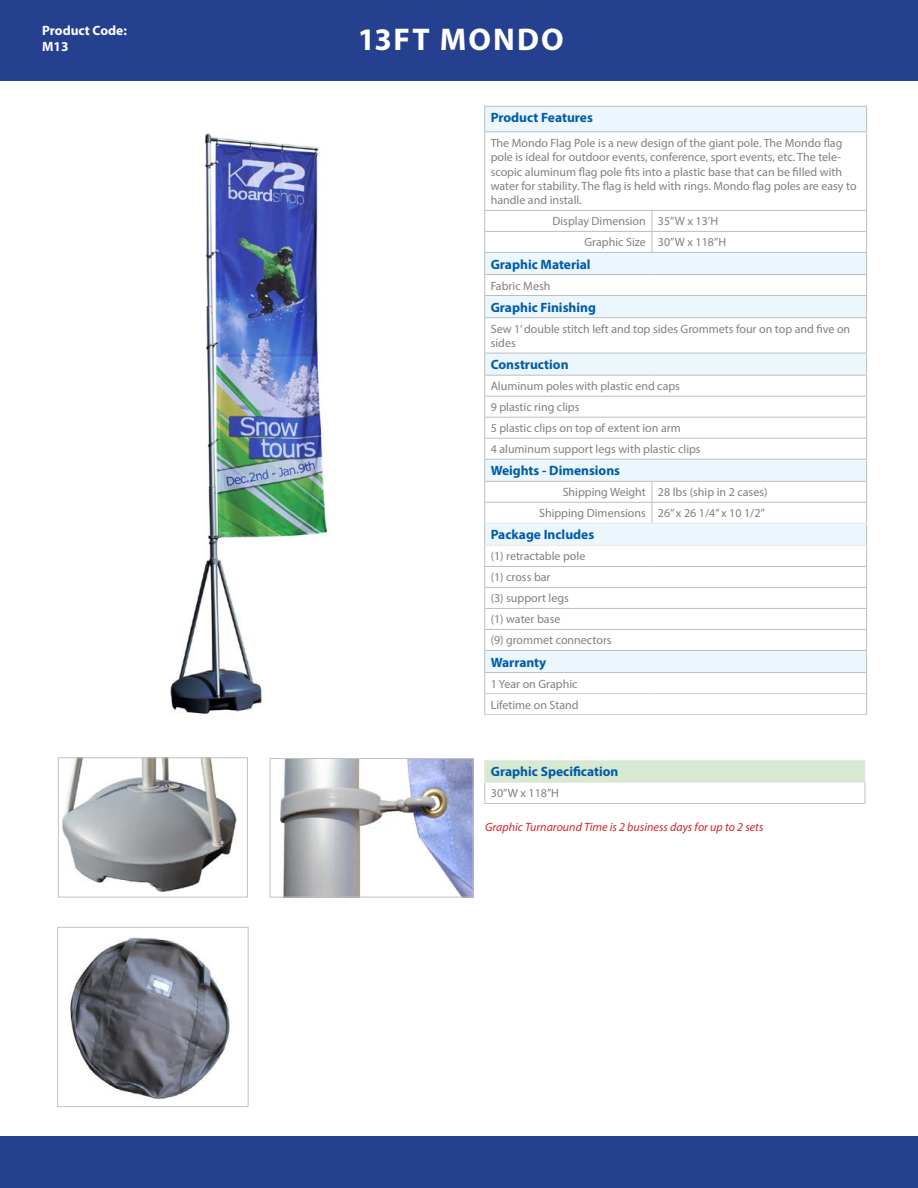
<style>
.page{position:relative;width:918px;height:1188px;background:#fff}
.page>*{position:absolute;margin:0;border:0;box-sizing:border-box;transform-origin:0 0}
.t1{font:700 31.5px "Myriad Pro";letter-spacing:.07em;color:#fff}
.t2{font:700 13.5px "Myriad Pro";color:#005ba8}
.t3{font:700 13.5px/16.2px "Myriad Pro";color:#fff}
.t4{font:12px/21px "Myriad Pro";color:#807f83}
.t5{font:italic 12px "Myriad Pro";color:#d2232a}
</style>
<div class="page">
<div style="left:1px;top:0;width:917px;height:80px;background:#25408f"></div>
<div style="left:1px;top:1136px;width:917px;height:52px;background:#25408f"></div>
<div style="left:485px;top:760px;width:380px;height:22px;background:#d8e9d2"></div>
<hr style="left:484px;top:760px;width:381px;height:1px;background:#ececed">
<hr style="left:484px;top:782px;width:381px;height:1px;background:#ececed">
<svg style="left:484px;top:761px;width:1px;height:42px"></svg>
<svg style="left:865px;top:781px;width:1px;height:22px"></svg>
<hr style="left:484px;top:803px;width:381px;height:1px;background:#bcbec0">
<div style="left:485px;top:107px;width:381px;height:438px;background:#ebf6fd"></div>
<svg style="left:485px;top:132px;width:381px;height:391px"></svg>
<svg style="left:485px;top:546px;width:381px;height:168px"></svg>
<hr style="left:484px;top:106px;width:168px;height:1px;background:#bcbec0">
<svg style="left:484px;top:107px;width:1px;height:24px"></svg>
<hr style="left:652px;top:106px;width:215px;height:1px;background:#bcbec0">
<svg style="left:866px;top:107px;width:1px;height:24px"></svg>
<hr style="left:484px;top:131px;width:168px;height:1px;background:#bcbec0">
<hr style="left:484px;top:132px;width:1px;height:78px;background:#bcbec0">
<hr style="left:652px;top:131px;width:215px;height:1px;background:#bcbec0">
<hr style="left:866px;top:132px;width:1px;height:78px;background:#bcbec0">
<hr style="left:484px;top:672px;width:168px;height:1px;background:#bcbec0">
<hr style="left:652px;top:672px;width:215px;height:1px;background:#bcbec0">
<hr style="left:484px;top:210px;width:168px;height:1px;background:#bcbec0">
<hr style="left:652px;top:210px;width:215px;height:1px;background:#bcbec0">
<hr style="left:484px;top:231px;width:168px;height:1px;background:#bcbec0">
<hr style="left:652px;top:231px;width:215px;height:1px;background:#bcbec0">
<svg style="left:652px;top:211px;width:1px;height:41px"></svg>
<hr style="left:484px;top:252px;width:168px;height:1px;background:#bcbec0">
<hr style="left:652px;top:252px;width:215px;height:1px;background:#bcbec0">
<hr style="left:484px;top:481px;width:168px;height:1px;background:#bcbec0">
<hr style="left:652px;top:481px;width:215px;height:1px;background:#bcbec0">
<hr style="left:484px;top:502px;width:168px;height:1px;background:#bcbec0">
<hr style="left:652px;top:502px;width:215px;height:1px;background:#bcbec0">
<svg style="left:652px;top:482px;width:1px;height:41px"></svg>
<hr style="left:484px;top:523px;width:168px;height:1px;background:#e9e9ea">
<hr style="left:652px;top:523px;width:215px;height:1px;background:#e9e9ea">
<hr style="left:485px;top:693px;width:167px;height:1px;background:#cdced0">
<hr style="left:652px;top:693px;width:214px;height:1px;background:#cdced0">
<hr style="left:484px;top:714px;width:168px;height:1px;background:#cdced0">
<hr style="left:652px;top:714px;width:215px;height:1px;background:#cdced0">
<hr style="left:484px;top:545px;width:168px;height:1px;background:#e9e9ea">
<hr style="left:652px;top:545px;width:215px;height:1px;background:#e9e9ea">
<hr style="left:484px;top:566px;width:168px;height:1px;background:#bcbec0">
<hr style="left:652px;top:566px;width:215px;height:1px;background:#bcbec0">
<hr style="left:484px;top:587px;width:168px;height:1px;background:#bcbec0">
<hr style="left:652px;top:587px;width:215px;height:1px;background:#bcbec0">
<hr style="left:484px;top:608px;width:168px;height:1px;background:#bcbec0">
<hr style="left:652px;top:608px;width:215px;height:1px;background:#bcbec0">
<hr style="left:484px;top:629px;width:168px;height:1px;background:#bcbec0">
<hr style="left:652px;top:629px;width:215px;height:1px;background:#bcbec0">
<hr style="left:484px;top:650px;width:168px;height:1px;background:#bcbec0">
<hr style="left:652px;top:650px;width:215px;height:1px;background:#bcbec0">
<hr style="left:484px;top:274px;width:168px;height:1px;background:#bcbec0">
<svg style="left:484px;top:211px;width:1px;height:106px"></svg>
<hr style="left:652px;top:274px;width:215px;height:1px;background:#bcbec0">
<svg style="left:866px;top:211px;width:1px;height:106px"></svg>
<hr style="left:484px;top:295px;width:168px;height:1px;background:#bcbec0">
<hr style="left:652px;top:295px;width:215px;height:1px;background:#bcbec0">
<hr style="left:484px;top:317px;width:168px;height:1px;background:#bcbec0">
<hr style="left:484px;top:318px;width:1px;height:35px;background:#bcbec0">
<hr style="left:652px;top:317px;width:215px;height:1px;background:#bcbec0">
<hr style="left:866px;top:318px;width:1px;height:35px;background:#bcbec0">
<hr style="left:484px;top:353px;width:168px;height:1px;background:#bcbec0">
<hr style="left:652px;top:353px;width:215px;height:1px;background:#bcbec0">
<hr style="left:484px;top:375px;width:168px;height:1px;background:#bcbec0">
<hr style="left:652px;top:375px;width:215px;height:1px;background:#bcbec0">
<hr style="left:484px;top:396px;width:168px;height:1px;background:#bcbec0">
<hr style="left:652px;top:396px;width:215px;height:1px;background:#bcbec0">
<hr style="left:484px;top:417px;width:168px;height:1px;background:#bcbec0">
<hr style="left:652px;top:417px;width:215px;height:1px;background:#bcbec0">
<hr style="left:484px;top:438px;width:168px;height:1px;background:#bcbec0">
<svg style="left:484px;top:353px;width:1px;height:361px"></svg>
<hr style="left:652px;top:438px;width:215px;height:1px;background:#bcbec0">
<svg style="left:866px;top:353px;width:1px;height:361px"></svg>
<hr style="left:484px;top:459px;width:168px;height:1px;background:#bcbec0">
<hr style="left:652px;top:459px;width:215px;height:1px;background:#bcbec0">
<img style="left:170px;top:133px;width:158px;height:582px">
<img style="left:62px;top:759px;width:175px;height:133px">
<div style="left:58px;top:757px;width:190px;height:140px;border:1px solid #c0c2c4"></div>
<img style="left:280px;top:760px;width:191px;height:135px">
<div style="left:270px;top:758px;width:203px;height:139px;border:1px solid #c0c2c4"></div>
<img style="left:70px;top:937px;width:160px;height:162px">
<div style="left:57px;top:927px;width:192px;height:180px;border:1px solid #c0c2c4"></div>
<p class="t3" style="left:42px;top:22px;width:86px">Product Code:<br>M13</p>
<h1 class="t1" style="left:358px;top:18px;width:208px">13FT MONDO</h1>
<p class="t2" style="left:491px;top:109px;width:104px">Product Features</p>
<p class="t4" style="left:491px;top:135px;width:367px;line-height:14.4px">The Mondo Flag Pole is a new design of the giant pole. The Mondo flag pole is ideal for outdoor events, conference, sport events, etc. The tele&shy;scopic aluminum flag pole fits into a plastic base that can be filled with water for stability. The flag is held with rings. Mondo flag poles are easy to handle and install.</p>
<p class="t4" style="left:585px;top:211px;width:143px;text-indent:-32px">Display Dimension 35”W x 13’H<br>Graphic Size 30”W x 118”H</p>
<p class="t2" style="left:491px;top:255px;width:102px">Graphic Material</p>
<p class="t4" style="left:491px;top:275px;width:61px">Fabric Mesh</p>
<p class="t2" style="left:491px;top:298px;width:107px">Graphic Finishing</p>
<p class="t4" style="left:491px;top:321px;width:361px;line-height:14.4px">Sew 1’ double stitch left and top sides Grommets four on top and five on sides</p>
<p class="t2" style="left:491px;top:356px;width:79px">Construction</p>
<p class="t4" style="left:491px;top:375px;width:212px">Aluminum poles with plastic end caps<br>9 plastic ring clips<br>5 plastic clips on top of extent ion arm<br>4 aluminum support legs with plastic clips</p>
<p class="t2" style="left:491px;top:462px;width:131px">Weights - Dimensions</p>
<p class="t4" style="left:539px;top:482px;width:230px;text-align:right">Shipping Weight 28 lbs (ship in 2 cases)<br>Shipping Dimensions 26’’ x 26 1/4’’ x 10 1/2’’</p>
<p class="t2" style="left:491px;top:526px;width:105px">Package Includes</p>
<p class="t4" style="left:491px;top:546px;width:123px">(1) retractable pole<br>(1) cross bar<br>(3) support legs<br>(1) water base<br>(9) grommet connectors</p>
<p class="t2" style="left:491px;top:653px;width:57px">Warranty</p>
<p class="t4" style="left:491px;top:673px;width:90px">1 Year on Graphic<br>Lifetime on Stand</p>
<p class="t2" style="left:491px;top:763px;width:129px">Graphic Specification</p>
<p class="t4" style="left:491px;top:783px;width:70px">30”W x 118”H</p>
<p class="t5" style="left:485px;top:819px;width:280px">Graphic Turnaround Time is 2 business days for up to 2 sets</p>
</div>
